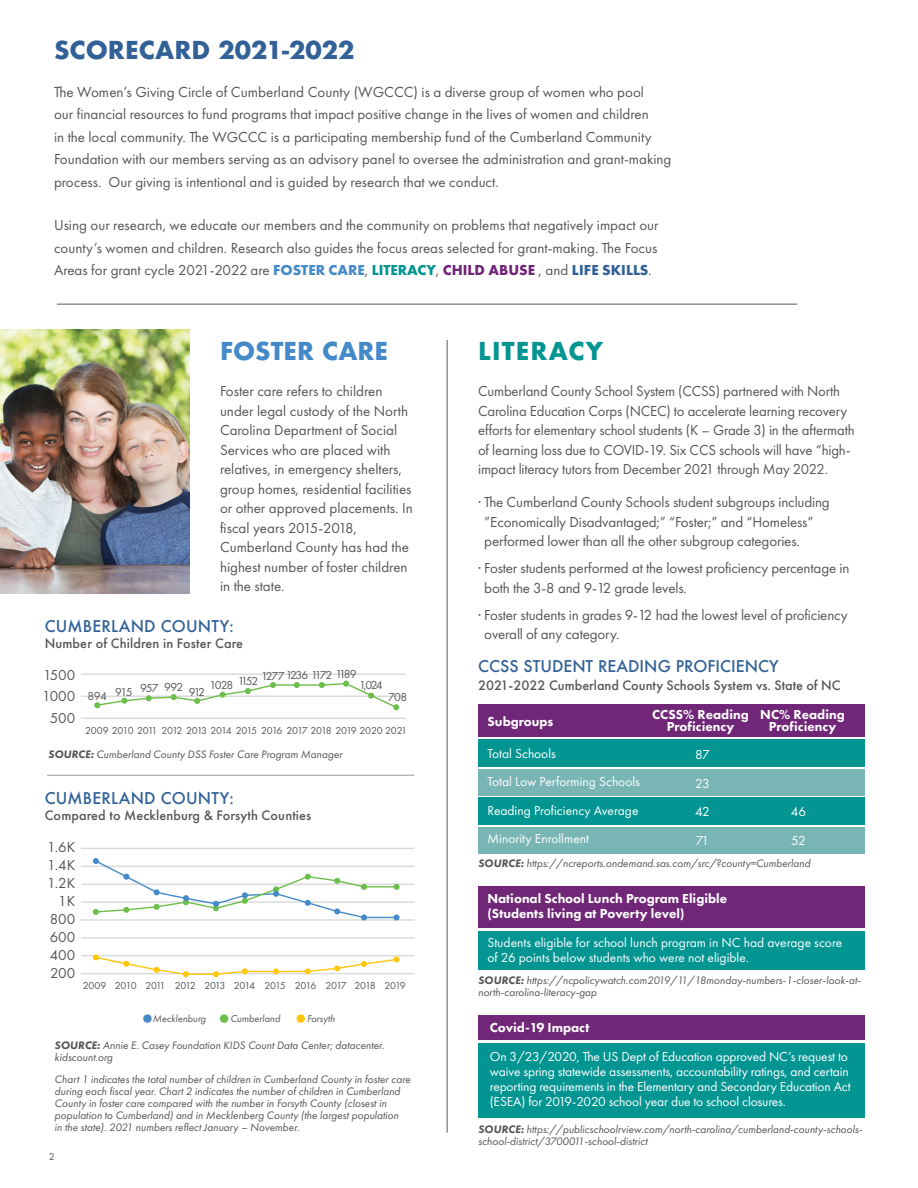
<style>
.page{position:relative;width:918px;height:1188px;background:#fff}
.page>*{position:absolute;margin:0;border:0;box-sizing:border-box;transform-origin:0 0}
.t1{font:700 24px "Futura";color:#316196}
.t2{font:700 24px "Futura";color:#4489c8}
.t3{font:700 24px "Futura";letter-spacing:.05em;color:#029591}
.t4{font:500 15.75px "Futura";letter-spacing:.01em;color:#316196}
.t5{font:15.15px "Futura PT";color:#54565a}
.t6{font:15px/19.5px "Futura PT";letter-spacing:-.01em;color:#54565a}
.t7{font:500 14.25px "Futura PT";letter-spacing:.01em;color:#54565a}
.t8{font:13.5px/28.5px "Futura PT";letter-spacing:-.01em;color:#fff}
.t9{font:800 13.5px/12px "Futura PT";color:#fff}
.t10{font:12px "Futura PT";letter-spacing:-.1em;color:#54565a}
.t11{font:12px "Futura PT";letter-spacing:-.075em;color:#54565a}
.t12{font:italic 11.25px/12px "Futura PT";color:#54565a}
.t13{font:10.5px "Futura PT";letter-spacing:-.1em;color:#54565a}
.t14{font:italic 10.35px "Futura PT";color:#54565a}
.s1{font-size:15px}
.s2{font-weight:700;color:#4489c8}
.s3{font-weight:700;color:#029591}
.s4{font-weight:700;color:#702777}
.s5{font-weight:700;color:#316196}
.s6{font-weight:800}
</style>
<div class="page">
<hr style="left:57px;top:304px;width:740px;height:1px;background:#54565a">
<hr style="left:47px;top:775px;width:368px;height:1px;background:#979899">
<hr style="left:81px;top:848px;width:334px;height:1px;background:#d9d9d9">
<hr style="left:81px;top:866px;width:334px;height:1px;background:#d9d9d9">
<hr style="left:81px;top:884px;width:334px;height:1px;background:#d9d9d9">
<hr style="left:81px;top:901px;width:334px;height:2px;background:#d9d9d9">
<hr style="left:81px;top:919px;width:334px;height:2px;background:#d9d9d9">
<hr style="left:81px;top:937px;width:334px;height:2px;background:#d9d9d9">
<hr style="left:81px;top:955px;width:334px;height:1px;background:#d9d9d9">
<hr style="left:81px;top:973px;width:334px;height:1px;background:#d9d9d9">
<svg style="left:93px;top:858px;width:307px;height:62px"></svg>
<svg style="left:93px;top:954px;width:307px;height:23px"></svg>
<div style="left:143px;top:1014px;width:9px;height:9px;background:#4489c8;border-radius:50%"></div>
<div style="left:220px;top:1014px;width:8px;height:9px;background:#6cbe4b;border-radius:50%"></div>
<div style="left:297px;top:1014px;width:8px;height:9px;background:#fec60d;border-radius:50%"></div>
<hr style="left:447px;top:340px;width:1px;height:793px;background:#54565a">
<img style="left:0;top:330px;width:189px;height:263px">
<hr style="left:81px;top:674px;width:324px;height:1px;background:#d9d9d9">
<hr style="left:81px;top:696px;width:324px;height:1px;background:#d9d9d9">
<hr style="left:81px;top:718px;width:324px;height:1px;background:#d9d9d9">
<svg style="left:94px;top:681px;width:305px;height:29px"></svg>
<div style="left:478px;top:705px;width:387px;height:32px;background:#702777"></div>
<div style="left:478px;top:740px;width:387px;height:27px;background:#029591"></div>
<div style="left:478px;top:798px;width:387px;height:27px;background:#029591"></div>
<div style="left:478px;top:769px;width:387px;height:27px;background:#78b5b4"></div>
<div style="left:478px;top:827px;width:387px;height:27px;background:#78b5b4"></div>
<div style="left:478px;top:886px;width:387px;height:42px;background:#702777"></div>
<div style="left:478px;top:1016px;width:387px;height:24px;background:#702777"></div>
<div style="left:478px;top:931px;width:387px;height:38px;background:#029591"></div>
<div style="left:478px;top:1043px;width:387px;height:75px;background:#029591"></div>
<h1 class="t1" style="left:54px;top:33px;width:302px">SCORECARD 2021-2022</h1>
<p class="t5" style="left:54px;top:83px;width:591px">The Women’s Giving Circle of Cumberland County (WGCCC) <span class="s1">is a diverse group of women who pool</span></p>
<p class="t6" style="left:54px;top:103px;width:619px;line-height:22.5px">our financial resources to fund programs that impact positive change in the lives of women and children<br>in the local community. The WGCCC is a participating membership fund of the Cumberland Community Foundation with our members serving as an advisory panel to oversee the administration and grant-making process. Our giving is intentional and is guided by research that we conduct.</p>
<p class="t6" style="left:54px;top:214px;width:606px;line-height:22.5px;text-align:justify">Using our research, we educate our members and the community on problems that negatively impact our county’s women and children. Research also guides the focus areas selected for grant-making. The Focus Areas for grant cycle 2021-2022 are <span class="s2">FOSTER CARE</span>, <span class="s3">LITERACY</span>, <span class="s4">CHILD ABUSE</span> , and <span class="s5">LIFE SKILLS</span>.</p>
<h1 class="t2" style="left:220px;top:334px;width:170px">FOSTER CARE</h1>
<p class="t6" style="left:220px;top:381px;width:194px">Foster care refers to children under legal custody of the North<br>Carolina Department of Social<br>Services who are placed with relatives, in emergency shelters, group homes, residential facilities or other approved placements. In fiscal years 2015-2018,<br>Cumberland County has had the highest number of foster children in the state.</p>
<p class="t4" style="left:45px;top:615px;width:191px">CUMBERLAND COUNTY:</p>
<p class="t7" style="left:45px;top:635px;width:200px">Number of Children in Foster Care</p>
<p class="t11" style="left:87px;top:684px;width:119px">894 915 957 992 912</p>
<p class="t6" style="left:43px;top:665px;width:34px">1500</p>
<p class="t10" style="left:335px;top:667px;width:23px">1189</p>
<p class="t10" style="left:209px;top:669px;width:124px">1028 1152 1277 1236 1172</p>
<p class="t10" style="left:359px;top:677px;width:25px">1,024</p>
<p class="t6" style="left:42px;top:686px;width:35px">1000</p>
<p class="t10" style="left:388px;top:689px;width:20px">708</p>
<p class="t6" style="left:50px;top:708px;width:27px">500</p>
<p class="t13" style="left:85px;top:724px;width:324px">2009 2010 2011 2012 2013 2014 2015 2016 2017 2018 2019 2020 2021</p>
<p class="t12" style="left:48px;top:748px;width:296px"><span class="s6">SOURCE:</span> Cumberland County DSS Foster Care Program Manager</p>
<p class="t4" style="left:45px;top:787px;width:191px">CUMBERLAND COUNTY:</p>
<p class="t7" style="left:45px;top:807px;width:268px">Compared to Mecklenburg &amp; Forsyth Counties</p>
<p class="t6" style="left:47px;top:838px;width:30px;line-height:18px;text-align:right">1.6K<br>1.4K<br>1.2K<br>1K<br>800<br>600<br>400<br>200</p>
<p class="t14" style="left:153px;top:1013px;width:55px">Mecklenburg</p>
<p class="t14" style="left:231px;top:1013px;width:51px">Cumberland</p>
<p class="t14" style="left:307px;top:1013px;width:29px">Forsyth</p>
<p class="t13" style="left:83px;top:980px;width:324px">2009 2010 2011 2012 2013 2014 2015 2016 2017 2018 2019</p>
<p class="t12" style="left:55px;top:1040px;width:331px"><span class="s6">SOURCE:</span> Annie E. Casey Foundation KIDS Count Data Center; datacenter. kidscount.org</p>
<p class="t12" style="left:55px;top:1073px;width:357px">Chart 1 indicates the total number of children in Cumberland County in foster care during each fiscal year. Chart 2 indicates the number of children in Cumberland County in foster care compared with the number in Forsyth County (closest in population to Cumberland) and in Mecklenberg County (the largest population<br>in the state). 2021 numbers reflect January – November.</p>
<p class="t13" style="left:49px;top:1150px;width:7px">2</p>
<h1 class="t3" style="left:478px;top:334px;width:127px">LITERACY</h1>
<p class="t6" style="left:478px;top:381px;width:378px">Cumberland County School System (CCSS) partnered with North Carolina Education Corps (NCEC) to accelerate learning recovery efforts for elementary school students (K – Grade 3) in the aftermath of learning loss due to COVID-19. Six CCS schools will have “high&shy;impact literacy tutors from December 2021 through May 2022.</p>
<p class="t6" style="left:484px;top:492px;width:347px;text-indent:-6px">· The Cumberland County Schools student subgroups including ”Economically Disadvantaged;” “Foster;” and “Homeless” performed lower than all the other subgroup categories.</p>
<p class="t6" style="left:484px;top:558px;width:367px;text-indent:-6px">· Foster students performed at the lowest proficiency percentage in both the 3-8 and 9-12 grade levels.</p>
<p class="t6" style="left:484px;top:605px;width:365px;text-indent:-6px">· Foster students in grades 9-12 had the lowest level of proficiency overall of any category.</p>
<p class="t4" style="left:478px;top:655px;width:302px">CCSS STUDENT READING PROFICIENCY</p>
<p class="t7" style="left:478px;top:677px;width:364px">2021-2022 Cumberland County Schools System vs. State of NC</p>
<p class="t9" style="left:488px;top:716px;width:67px">Subgroups</p>
<p class="t9" style="left:667px;top:708px;width:179px;text-indent:-15px">CCSS% Reading NC% Reading<br>Proficiency</p>
<p class="t9" style="left:769px;top:720px;width:69px">Proficiency</p>
<p class="t8" style="left:488px;top:739px;width:154px">Total Schools<br>Total Low Performing Schools<br>Reading Proficiency Average<br>Minority Enrollment</p>
<p class="t8" style="left:695px;top:741px;width:16px;text-align:justify">87<br>23<br>42</p>
<p class="t8" style="left:791px;top:798px;width:17px">46</p>
<p class="t8" style="left:696px;top:826px;width:15px">71</p>
<p class="t8" style="left:791px;top:826px;width:16px">52</p>
<p class="t12" style="left:478px;top:857px;width:334px"><span class="s6">SOURCE:</span> https://ncreports.ondemand.sas.com/src/?county=Cumberland</p>
<p class="t9" style="left:487px;top:891px;width:241px;line-height:15px">National School Lunch Program Eligible (Students living at Poverty level)</p>
<p class="t8" style="left:487px;top:935px;width:356px;line-height:15px">Students eligible for school lunch program in NC had average score of 26 points below students who were not eligible.</p>
<p class="t12" style="left:478px;top:974px;width:384px"><span class="s6">SOURCE:</span> https://ncpolicywatch.com2019/11/18monday-numbers-1-closer-look-at&shy;north-carolina-literacy-gap</p>
<p class="t9" style="left:490px;top:1021px;width:101px">Covid-19 Impact</p>
<p class="t8" style="left:490px;top:1048px;width:362px;line-height:15px">On 3/23/2020, The US Dept of Education approved NC’s request to waive spring statewide assessments, accountability ratings, and certain reporting requirements in the Elementary and Secondary Education Act (ESEA) for 2019-2020 school year due to school closures.</p>
<p class="t12" style="left:478px;top:1123px;width:386px"><span class="s6">SOURCE:</span> https://publicschoolrview.com/north-carolina/cumberland-county-schools&shy;school-district/3700011-school-district</p>
</div>
